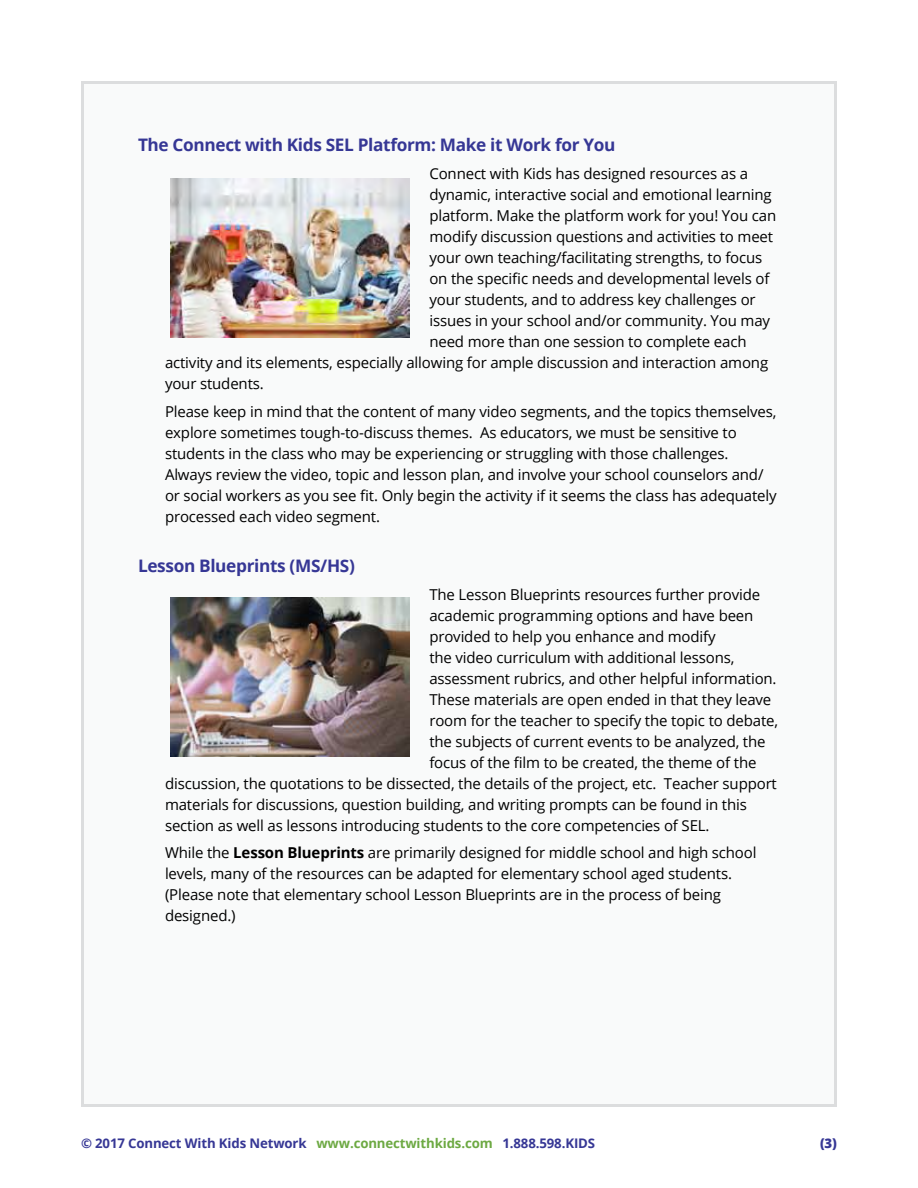
<style>
.page{position:relative;width:918px;height:1188px;background:#fff}
.page>*{position:absolute;margin:0;border:0;box-sizing:border-box;transform-origin:0 0}
.t1{font:700 17.25px "Open Sans";letter-spacing:-.02em;color:#363795}
.t2{font:15px/21px "Open Sans";letter-spacing:-.01em;color:#000}
.t3{font:700 13.2px "Open Sans";letter-spacing:-.01em;color:#363795}
.t4{font:800 13.2px "Open Sans";color:#363795}
.s1{font-weight:700}
.s2{color:#6da943}
</style>
<div class="page">
<div style="left:82px;top:82px;width:754px;height:1024px;background:#f9fafa"></div>
<img style="left:171px;top:178px;width:238px;height:160px">
<img style="left:171px;top:597px;width:238px;height:160px">
<p class="t1" style="left:138px;top:133px;width:479px">The Connect with Kids SEL Platform: Make it Work for You</p>
<p class="t2" style="left:429px;top:163px;width:320px">Connect with Kids has designed resources as a</p>
<p class="t2" style="left:429px;top:184px;width:344px">dynamic, interactive social and emotional learning</p>
<p class="t2" style="left:429px;top:205px;width:348px">platform. Make the platform work for you! You can</p>
<p class="t2" style="left:429px;top:226px;width:345px">modify discussion questions and activities to meet</p>
<p class="t2" style="left:429px;top:247px;width:335px">your own teaching/facilitating strengths, to focus</p>
<p class="t2" style="left:429px;top:268px;width:342px">on the specific needs and developmental levels of</p>
<p class="t2" style="left:429px;top:289px;width:328px">your students, and to address key challenges or</p>
<p class="t2" style="left:429px;top:310px;width:342px">issues in your school and/or community. You may</p>
<p class="t2" style="left:429px;top:331px;width:319px">need more than one session to complete each</p>
<p class="t2" style="left:165px;top:352px;width:605px">activity and its elements, especially allowing for ample discussion and interaction among</p>
<p class="t2" style="left:165px;top:373px;width:100px">your students.</p>
<p class="t2" style="left:165px;top:400px;width:613px">Please keep in mind that the content of many video segments, and the topics themselves, explore sometimes tough-to-discuss themes. As educators, we must be sensitive to students in the class who may be experiencing or struggling with those challenges.<br>Always review the video, topic and lesson plan, and involve your school counselors and/ or social workers as you see fit. Only begin the activity if it seems the class has adequately processed each video segment.</p>
<p class="t1" style="left:138px;top:554px;width:218px">Lesson Blueprints (MS/HS)</p>
<p class="t2" style="left:429px;top:583px;width:332px">The Lesson Blueprints resources further provide</p>
<p class="t2" style="left:429px;top:604px;width:326px">academic programming options and have been</p>
<p class="t2" style="left:429px;top:625px;width:288px">provided to help you enhance and modify</p>
<p class="t2" style="left:429px;top:646px;width:307px">the video curriculum with additional lessons,</p>
<p class="t2" style="left:429px;top:667px;width:349px">assessment rubrics, and other helpful information.</p>
<p class="t2" style="left:429px;top:688px;width:343px">These materials are open ended in that they leave</p>
<p class="t2" style="left:429px;top:709px;width:350px">room for the teacher to specify the topic to debate,</p>
<p class="t2" style="left:429px;top:730px;width:338px">the subjects of current events to be analyzed, the</p>
<p class="t2" style="left:429px;top:751px;width:329px">focus of the film to be created, the theme of the</p>
<p class="t2" style="left:165px;top:772px;width:613px">discussion, the quotations to be dissected, the details of the project, etc. Teacher support</p>
<p class="t2" style="left:165px;top:793px;width:583px">materials for discussions, question building, and writing prompts can be found in this</p>
<p class="t2" style="left:165px;top:814px;width:546px">section as well as lessons introducing students to the core competencies of SEL.</p>
<p class="t2" style="left:165px;top:842px;width:593px">While the <span class="s1">Lesson Blueprints</span> are primarily designed for middle school and high school levels, many of the resources can be adapted for elementary school aged students. (Please note that elementary school Lesson Blueprints are in the process of being designed.)</p>
<p class="t3" style="left:81px;top:1133px;width:516px">© 2017 Connect With Kids Network <span class="s2">www.connectwithkids.com</span> 1.888.598.KIDS</p>
<p class="t4" style="left:820px;top:1133px;width:18px">(3)</p>
</div>
